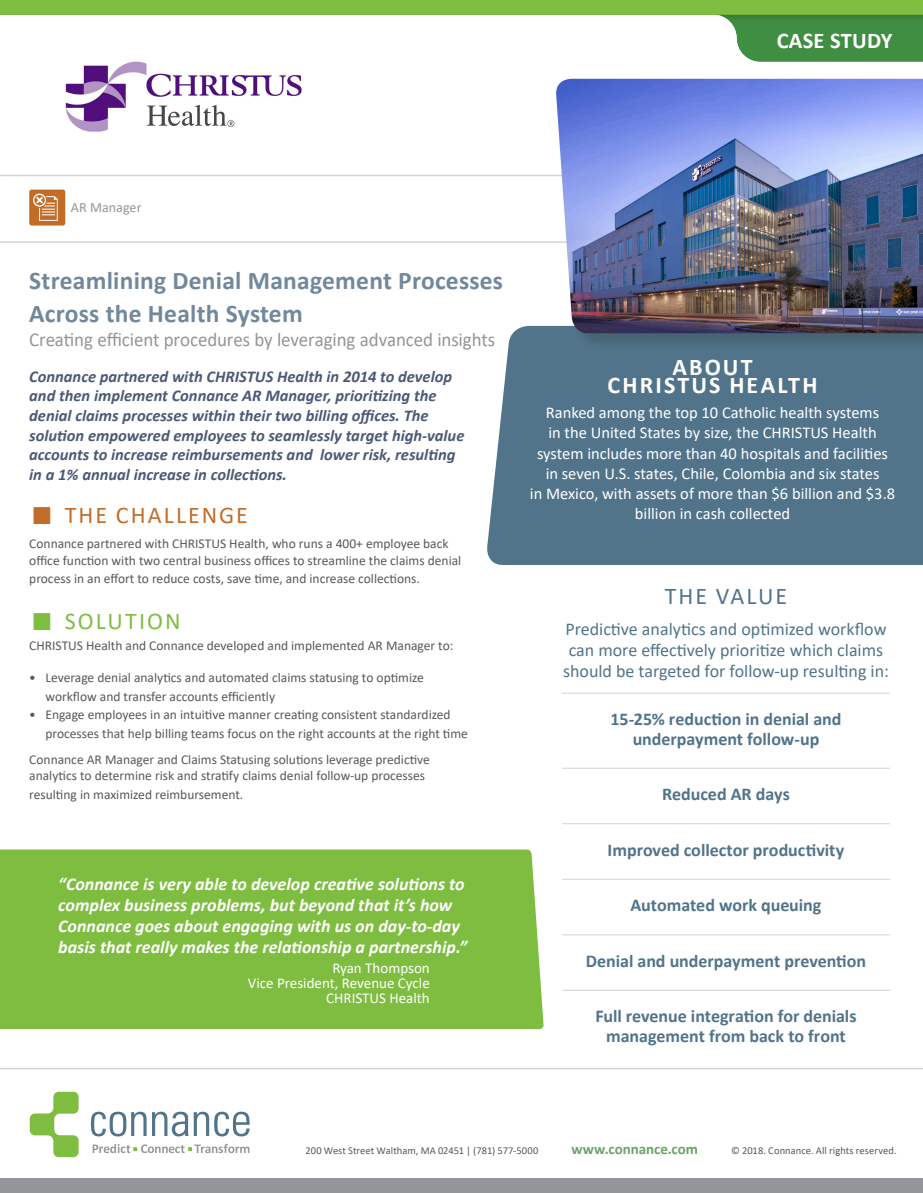
<style>
.page{position:relative;width:923px;height:1193px;background:#fff}
.page>*{position:absolute;margin:0;border:0;box-sizing:border-box;transform-origin:0 0}
.Header_1{font:700 25.5px/33px "Calibri";letter-spacing:.01em;color:#71889c}
.H3_lite{font:700 24px/18.8px "Calibri";letter-spacing:.085em;color:#fff;text-align:center}
.t1{font:24px "Calibri";letter-spacing:.085em;color:#c26c28}
.t2{font:24px "Calibri";letter-spacing:.085em;color:#7fbd41}
.Header_3__Results{font:24px "Calibri";letter-spacing:.08em;color:#51748b}
.Header_1-2{font:700 22.5px "Calibri";letter-spacing:.01em;color:#fff}
.Header_2{font:19.5px "Calibri";letter-spacing:-.005em;color:#939598}
.Results_items{font:700 18px/19.5px "Calibri";color:#51748b;text-align:center}
.Quote_sidebar{font:italic 700 18px/21px "Calibri";color:#fff}
.Post_H3_Results_Text{font:18px/21px "Calibri";color:#51748b;text-align:center}
.Intro_paragraph{font:italic 700 16.5px/19.5px "Calibri";color:#4c5976}
.Basic_sidebar{font:16.5px/20.2px "Calibri";color:#fff;text-align:center}
.Quote_credit_sidebar{font:15px/15px "Calibri";color:#fff;text-align:right}
.t3{font:700 15px "Calibri";letter-spacing:-.005em;color:#69a466}
.H2__module_solution{font:14.1px "Calibri";letter-spacing:.005em;color:#939598}
.t4{font:13.5px/16.5px "Calibri";color:#57585a}
.t5{font:10.5px "Calibri";letter-spacing:.005em;color:#57585a}
.s1{font-family:"Franklin Gothic";font-weight:500;font-size:36px}
</style>
<div class="page">
<hr style="left:0;top:1067px;width:922px;height:2px;background:#231f20">
<div style="left:0;top:1178px;width:922px;height:14px;background:#939598"></div>
<div style="left:0;top:0;width:922px;height:15px;background:#7fbd41"></div>
<div style="left:713px;top:15px;width:209px;height:47px;background:#231f20;opacity:.15"></div>
<svg style="left:30px;top:1091px;width:49px;height:66px"></svg>
<svg style="left:91px;top:1111px;width:97px;height:25px"></svg>
<svg style="left:194px;top:1111px;width:55px;height:25px"></svg>
<svg style="left:93px;top:1143px;width:156px;height:10px"></svg>
<div style="left:487px;top:326px;width:435px;height:239px;background:#51748b"></div>
<hr style="left:562px;top:693px;width:328px;height:1px;background:#d1d2d4">
<hr style="left:562px;top:768px;width:328px;height:1px;background:#d1d2d4">
<hr style="left:562px;top:823px;width:328px;height:1px;background:#d1d2d4">
<hr style="left:562px;top:879px;width:328px;height:1px;background:#d1d2d4">
<hr style="left:562px;top:934px;width:328px;height:1px;background:#d1d2d4">
<hr style="left:562px;top:990px;width:328px;height:1px;background:#d1d2d4">
<hr style="left:0;top:175px;width:922px;height:1px;background:#231f20">
<hr style="left:0;top:241px;width:922px;height:2px;background:#231f20">
<div style="left:558px;top:81px;width:364px;height:269px;background:#231f20;opacity:.2"></div>
<img style="left:555px;top:79px;width:367px;height:254px">
<div style="left:0;top:849px;width:544px;height:180px;background:#7fbd41"></div>
<div style="left:29px;top:189px;width:36px;height:36px;background:#c26c28;border-radius:3px"></div>
<svg style="left:33px;top:194px;width:25px;height:27px"></svg>
<img style="left:65px;top:61px;width:237px;height:71px">
<p class="Header_1-2" style="left:776px;top:25px;width:117px">CASE STUDY</p>
<p class="H2__module_solution" style="left:71px;top:198px;width:72px">AR Manager</p>
<p class="Header_1" style="left:29px;top:263px;width:475px">Streamlining Denial Management Processes<br>Across the Health System</p>
<p class="Header_2" style="left:29px;top:325px;width:467px">Creating efficient procedures by leveraging advanced insights</p>
<p class="Intro_paragraph" style="left:29px;top:366px;width:436px">Connance partnered with CHRISTUS Health in 2014 to develop and then implement Connance AR Manager, prioritizing the denial claims processes within their two billing offices. The solution empowered employees to seamlessly target high-value accounts to increase reimbursements and lower risk, resulting in a 1% annual increase in collections.</p>
<p class="H3_lite" style="left:607px;top:357px;width:211px">ABOUT<br>CHRISTUS HEALTH</p>
<p class="Basic_sidebar" style="left:530px;top:402px;width:367px">Ranked among the top 10 Catholic health systems<br>in the United States by size, the CHRISTUS Health system includes more than 40 hospitals and facilities in seven U.S. states, Chile, Colombia and six states<br>in Mexico, with assets of more than $6 billion and $3.8</p>
<p class="t1" style="left:31px;top:498px;width:218px"><span class="s1">■</span> THE CHALLENGE</p>
<p class="Basic_sidebar" style="left:635px;top:503px;width:157px">billion in cash collected</p>
<p class="t4" style="left:29px;top:535px;width:433px">Connance partnered with CHRISTUS Health, who runs a 400+ employee back office function with two central business offices to streamline the claims denial</p>
<p class="t4" style="left:29px;top:570px;width:392px">process in an effort to reduce costs, save time, and increase collections.</p>
<p class="t2" style="left:31px;top:604px;width:151px"><span class="s1">■</span> SOLUTION</p>
<p class="t4" style="left:29px;top:636px;width:425px">CHRISTUS Health and Connance developed and implemented AR Manager to:</p>
<p class="t4" style="left:45px;top:667px;width:380px;line-height:18.8px;text-indent:-16px">• Leverage denial analytics and automated claims statusing to optimize workflow and transfer accounts efficiently</p>
<p class="t4" style="left:45px;top:705px;width:424px;line-height:18.8px;text-indent:-16px">• Engage employees in an intuitive manner creating consistent standardized processes that help billing teams focus on the right accounts at the right time</p>
<p class="t4" style="left:29px;top:750px;width:402px">Connance AR Manager and Claims Statusing solutions leverage predictive analytics to determine risk and stratify claims denial follow-up processes</p>
<p class="t4" style="left:29px;top:785px;width:216px">resulting in maximized reimbursement.</p>
<p class="Header_3__Results" style="left:664px;top:579px;width:124px">THE VALUE</p>
<p class="Post_H3_Results_Text" style="left:563px;top:618px;width:327px">Predictive analytics and optimized workflow can more effectively prioritize which claims should be targeted for follow-up resulting in:</p>
<p class="Results_items" style="left:610px;top:709px;width:232px">15-25% reduction in denial and underpayment follow-up</p>
<p class="Results_items" style="left:662px;top:784px;width:129px">Reduced AR days</p>
<p class="Results_items" style="left:607px;top:839px;width:238px">Improved collector productivity</p>
<p class="Quote_sidebar" style="left:58px;top:873px;width:410px">“Connance is very able to develop creative solutions to complex business problems, but beyond that it’s how Connance goes about engaging with us on day-to-day basis that really makes the relationship a partnership.”</p>
<p class="Quote_credit_sidebar" style="left:248px;top:959px;width:183px">Ryan Thompson<br>Vice President, Revenue Cycle<br>CHRISTUS Health</p>
<p class="Results_items" style="left:630px;top:895px;width:192px">Automated work queuing</p>
<p class="Results_items" style="left:586px;top:950px;width:282px">Denial and underpayment prevention</p>
<p class="Results_items" style="left:595px;top:1006px;width:262px">Full revenue integration for denials management from back to front</p>
<p class="t5" style="left:305px;top:1142px;width:234px">200 West Street Waltham, MA 02451 | (781) 577-5000</p>
<p class="t3" style="left:571px;top:1138px;width:128px">www.connance.com</p>
<p class="t5" style="left:731px;top:1142px;width:167px">© 2018. Connance. All rights reserved.</p>
</div>
